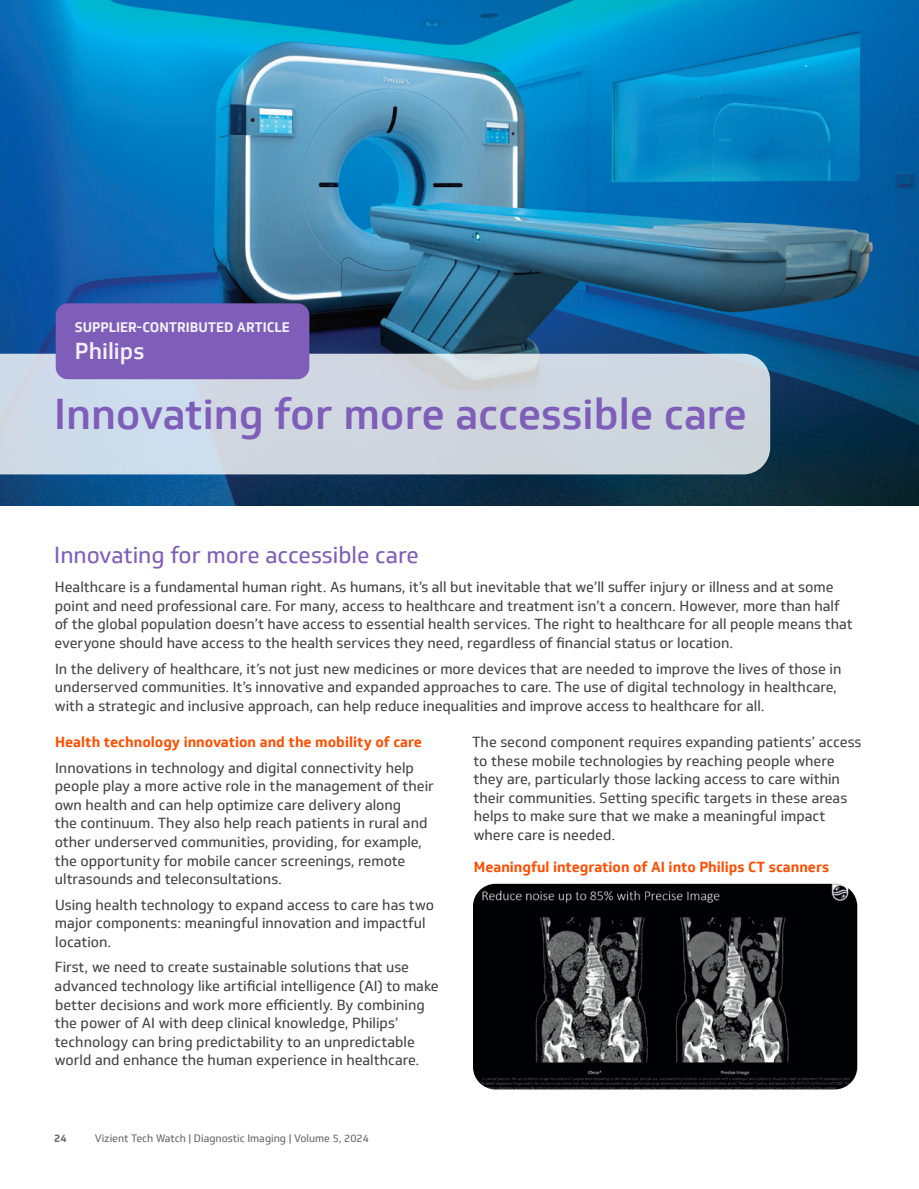
<style>
.page{position:relative;width:919px;height:1189px;background:#fff}
.page>*{position:absolute;margin:0;border:0;box-sizing:border-box;transform-origin:0 0}
.Subtitles_in_the_box{font:500 42px "Soleto";color:#7f5eba}
.Body_Headline_15pt{font:22.5px "Soleto";color:#7f5eba}
.Body_subhead_15pt{font:500 22.5px "Soleto";color:#f2eff8}
.Body_9_5pt{font:14.25px/18.6px "Soleto";color:#444}
.Body_Subhead_9_5pt{font:700 14.25px "Soleto";color:#ff4e00}
.Body_subhead_15pt-2{font:700 13.5px "Soleto";color:#f2eff8}
.t1{font:10.5px "Soleto";color:#696969}
.t2{font:700 10.5px "Soleto";color:#696969}
</style>
<div class="page">
<img style="left:0;top:0;width:918px;height:506px">
<svg style="left:0;top:354px;width:770px;height:120px;background:#ced7e0"></svg>
<div style="left:56px;top:303px;width:253px;height:76px;background:#7f5eba;border-radius:12px"></div>
<img style="left:473px;top:883px;width:384px;height:206px">
<p class="Body_subhead_15pt-2" style="left:75px;top:318px;width:216px">SUPPLIER-CONTRIBUTED ARTICLE</p>
<p class="Body_subhead_15pt" style="left:75px;top:337px;width:71px">Philips</p>
<p class="Subtitles_in_the_box" style="left:54px;top:388px;width:694px">Innovating for more accessible care</p>
<p class="Body_Headline_15pt" style="left:54px;top:541px;width:366px">Innovating for more accessible care</p>
<p class="Body_9_5pt" style="left:54px;top:578px;width:799px">Healthcare is a fundamental human right. As humans, it’s all but inevitable that we’ll suffer injury or illness and at some point and need professional care. For many, access to healthcare and treatment isn’t a concern. However, more than half of the global population doesn’t have access to essential health services. The right to healthcare for all people means that everyone should have access to the health services they need, regardless of financial status or location.</p>
<p class="Body_9_5pt" style="left:55px;top:659px;width:788px">In the delivery of healthcare, it’s not just new medicines or more devices that are needed to improve the lives of those in underserved communities. It’s innovative and expanded approaches to care. The use of digital technology in healthcare, with a strategic and inclusive approach, can help reduce inequalities and improve access to healthcare for all.</p>
<p class="Body_Subhead_9_5pt" style="left:55px;top:733px;width:368px">Health technology innovation and the mobility of care</p>
<p class="Body_9_5pt" style="left:55px;top:758px;width:381px">Innovations in technology and digital connectivity help people play a more active role in the management of their own health and can help optimize care delivery along<br>the continuum. They also help reach patients in rural and other underserved communities, providing, for example, the opportunity for mobile cancer screenings, remote ultrasounds and teleconsultations.</p>
<p class="Body_9_5pt" style="left:55px;top:895px;width:380px">Using health technology to expand access to care has two major components: meaningful innovation and impactful location.</p>
<p class="Body_9_5pt" style="left:55px;top:958px;width:385px">First, we need to create sustainable solutions that use advanced technology like artificial intelligence (AI) to make better decisions and work more efficiently. By combining the power of AI with deep clinical knowledge, Philips’ technology can bring predictability to an unpredictable world and enhance the human experience in healthcare.</p>
<p class="t2" style="left:54px;top:1131px;width:14px">24</p>
<p class="t1" style="left:95px;top:1132px;width:275px">Vizient Tech Watch | Diagnostic Imaging | Volume 5, 2024</p>
<p class="Body_9_5pt" style="left:472px;top:733px;width:391px">The second component requires expanding patients’ access to these mobile technologies by reaching people where they are, particularly those lacking access to care within their communities. Setting specific targets in these areas helps to make sure that we make a meaningful impact where care is needed.</p>
<p class="Body_Subhead_9_5pt" style="left:474px;top:858px;width:356px">Meaningful integration of AI into Philips CT scanners</p>
</div>
